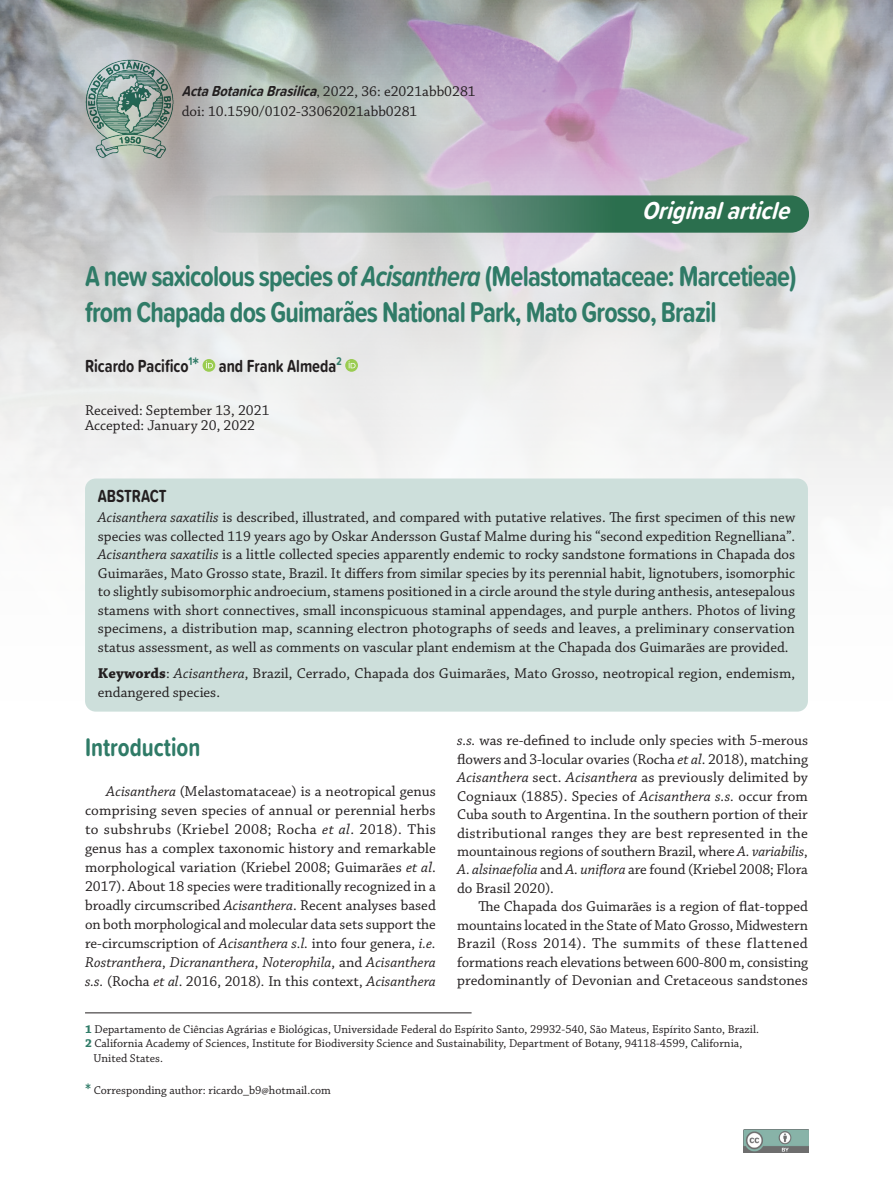
<style>
.page{position:relative;width:893px;height:1191px;background:#fff}
.page>*{position:absolute;margin:0;border:0;box-sizing:border-box;transform-origin:0 0}
.t1{font:700 29.7px/36.5px "Proxima Soft Cond";letter-spacing:-.03em;color:#2f7b67;scale:.91 1}
.t2{font:700 26.4px "Proxima Soft Cond";color:#2f7b67;scale:.91 1}
.t3{font:italic 700 25.5px "Proxima Soft Cond";color:#fff}
.t4{font:700 18.15px "Proxima Soft Cond";color:#231f20;scale:.91 1}
.t5{font:15px/18.5px "Chaparral Pro";color:#231f20;text-align:justify}
.t6{font:italic 700 15px "Proxima Soft Cond";color:#231f20}
.t7{font:12px "Chaparral Pro";color:#231f20}
.s1{font-weight:400;font-style:normal}
.s2{font-family:"Chaparral Pro";font-weight:400;font-style:normal}
.s3{font-style:italic}
.s4{font-size:21.45px;color:#2f7b67}
.s5{font-weight:700}
.s6{font-weight:700;color:#2f7b67}
.s7{font-weight:700;font-size:15px;color:#2f7b67}
</style>
<div class="page">
<img style="left:743px;top:1129px;width:66px;height:23px">
<img style="left:0;top:0;width:893px;height:712px">
<div style="left:85px;top:478px;width:723px;height:233px;background:#cddfdb;border-radius:11px"></div>
<hr style="left:85px;top:1012px;width:387px;height:1px;background:#231f20">
<svg style="left:203px;top:195px;width:606px;height:38px;background:#65917c"></svg>
<img style="left:82px;top:54px;width:98px;height:111px">
<svg style="left:203px;top:359px;width:12px;height:13px"></svg>
<svg style="left:206px;top:361px;width:7px;height:7px"></svg>
<svg style="left:345px;top:359px;width:13px;height:13px"></svg>
<svg style="left:349px;top:361px;width:7px;height:7px"></svg>
<p class="t6" style="left:182px;top:79px;width:295px">ActaBotanicaBrasilica<span class="s1">,</span> <span class="s2">2 0 2 2 , 3 6 : e 2 0 2 1 a b b 0 2 8 1</span></p>
<p class="t5" style="left:182px;top:103px;width:237px">doi: 10.1590/0102-33062021abb0281</p>
<h3 class="t3" style="left:642px;top:192px;width:158px">Originalarticle</h3>
<h1 class="t1" style="left:85px;top:256px;width:784px">A new saxicolous species of <span class="s3">Acisanthera</span> (Melastomataceae: Marcetieae) from Chapada dos Guimarães National Park, Mato Grosso, Brazil</h1>
<p class="t4" style="left:85px;top:352px;width:284px">Ricardo Pacifico<sup>1</sup><span class="s4">*</span> and Frank Almeda<sup>2</sup></p>
<p class="t5" style="left:85px;top:403px;width:186px;line-height:15.5px">Received: September 13, 2021<br>Accepted: January 20, 2022</p>
<p class="t4" style="left:98px;top:482px;width:77px">ABSTRACT</p>
<p class="t5" style="left:98px;top:509px;width:699px"><span class="s3">Acisanthera saxatilis</span> is described, illustrated, and compared with putative relatives. The first specimen of this new species was collected 119 years ago by Oskar Andersson Gustaf Malme during his “second expedition Regnelliana”.<br><span class="s3">Acisanthera saxatilis</span> is a little collected species apparently endemic to rocky sandstone formations in Chapada dos Guimarães, Mato Grosso state, Brazil. It differs from similar species by its perennial habit, lignotubers, isomorphic to slightly subisomorphic androecium, stamens positioned in a circle around the style during anthesis, antesepalous stamens with short connectives, small inconspicuous staminal appendages, and purple anthers. Photos of living specimens, a distribution map, scanning electron photographs of seeds and leaves, a preliminary conservation status assessment, as well as comments on vascular plant endemism at the Chapada dos Guimarães are provided.</p>
<p class="t5" style="left:98px;top:665px;width:699px"><span class="s5">Keywords</span>: <span class="s3">Acisanthera</span>, Brazil, Cerrado, Chapada dos Guimarães, Mato Grosso, neotropical region, endemism, endangered species.</p>
<h2 class="t2" style="left:85px;top:727px;width:128px">Introduction</h2>
<p class="t5" style="left:85px;top:782px;width:352px;line-height:18.9px;text-indent:21px"><span class="s3">Acisanthera</span> (Melastomataceae) is a neotropical genus comprising seven species of annual or perennial herbs to subshrubs (Kriebel 2008; Rocha <span class="s3">et al</span>. 2018). This genus has a complex taxonomic history and remarkable morphological variation (Kriebel 2008; Guimarães <span class="s3">et al</span>.<br>2017). About 18 species were traditionally recognized in a broadly circumscribed <span class="s3">Acisanthera</span>. Recent analyses based on both morphological and molecular data sets support the re-circumscription of <span class="s3">Acisanthera s.l.</span> into four genera, <span class="s3">i.e.<br>Rostranthera</span>, <span class="s3">Dicrananthera</span>, <span class="s3">Noterophila</span>, and <span class="s3">Acisanthera s.s.</span> (Rocha <span class="s3">et al</span>. 2016, 2018)<span class="s3">.</span> In this context, <span class="s3">Acisanthera</span></p>
<p class="t5" style="left:457px;top:732px;width:352px"><span class="s3">s.s.</span> was re-defined to include only species with 5-merous flowers and 3-locular ovaries (Rocha <span class="s3">et al</span>. 2018), matching <span class="s3">Acisanthera</span> sect. <span class="s3">Acisanthera</span> as previously delimited by Cogniaux (1885). Species of <span class="s3">Acisanthera s.s.</span> occur from Cuba south to Argentina. In the southern portion of their distributional ranges they are best represented in the mountainous regions of southern Brazil, where <span class="s3">A. variabilis</span>, <span class="s3">A. alsinaefolia</span> and <span class="s3">A. uniflora</span> are found (Kriebel 2008; Flora do Brasil 2020).</p>
<p class="t5" style="left:457px;top:898px;width:352px;text-indent:21px">The Chapada dos Guimarães is a region of flat-topped mountains located in the State of Mato Grosso, Midwestern Brazil (Ross 2014). The summits of these flattened formations reach elevations between 600-800 m, consisting predominantly of Devonian and Cretaceous sandstones</p>
<p class="t7" style="left:85px;top:1022px;width:675px"><span class="s6">1</span> Departamento de Ciências Agrárias e Biológicas, Universidade Federal do Espírito Santo, 29932-540, São Mateus, Espírito Santo, Brazil.</p>
<p class="t7" style="left:85px;top:1036px;width:659px"><span class="s6">2</span> California Academy of Sciences, Institute for Biodiversity Science and Sustainability, Department of Botany, 94118-4599, California,</p>
<p class="t7" style="left:94px;top:1051px;width:71px">United States.</p>
<p class="t7" style="left:85px;top:1083px;width:247px"><span class="s7">*</span> Corresponding author: ricardo_b9@hotmail.com</p>
</div>
